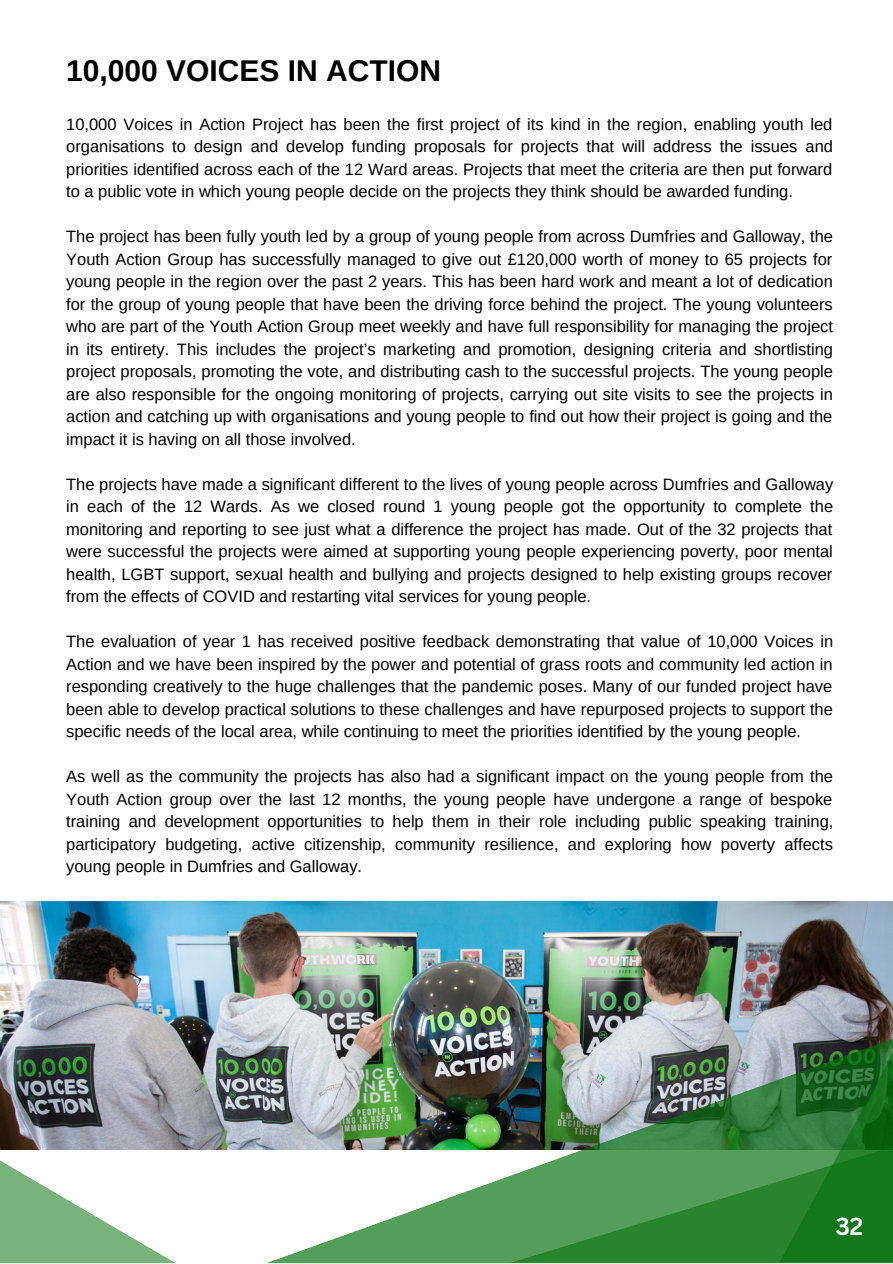
<style>
.page{position:relative;width:893px;height:1264px;background:#fff}
.page>*{position:absolute;margin:0;border:0;box-sizing:border-box;transform-origin:0 0}
.t1{font:700 30px "Arimo";color:#000}
.t2{font:700 24px "Canva Sans";color:#fff}
.t3{font:16.5px/22.5px "Arimo";color:#000;text-align:justify}
</style>
<div class="page">
<img style="left:0;top:901px;width:422px;height:47px">
<svg style="left:422px;top:901px;width:470px;height:47px;background:#5795ad"></svg>
<img style="left:0;top:948px;width:892px;height:314px">
<h1 class="t1" style="left:66px;top:54px;width:376px">10,000 VOICES IN ACTION</h1>
<p class="t3" style="left:66px;top:113px;width:768px">10,000 Voices in Action Project has been the first project of its kind in the region, enabling youth led organisations to design and develop funding proposals for projects that will address the issues and priorities identified across each of the 12 Ward areas. Projects that meet the criteria are then put forward to a public vote in which young people decide on the projects they think should be awarded funding.</p>
<p class="t3" style="left:66px;top:225px;width:768px">The project has been fully youth led by a group of young people from across Dumfries and Galloway, the Youth Action Group has successfully managed to give out £120,000 worth of money to 65 projects for young people in the region over the past 2 years. This has been hard work and meant a lot of dedication for the group of young people that have been the driving force behind the project. The young volunteers who are part of the Youth Action Group meet weekly and have full responsibility for managing the project in its entirety. This includes the project’s marketing and promotion, designing criteria and shortlisting project proposals, promoting the vote, and distributing cash to the successful projects. The young people are also responsible for the ongoing monitoring of projects, carrying out site visits to see the projects in action and catching up with organisations and young people to find out how their project is going and the impact it is having on all those involved.</p>
<p class="t3" style="left:66px;top:472px;width:768px">The projects have made a significant different to the lives of young people across Dumfries and Galloway in each of the 12 Wards. As we closed round 1 young people got the opportunity to complete the monitoring and reporting to see just what a difference the project has made. Out of the 32 projects that were successful the projects were aimed at supporting young people experiencing poverty, poor mental health, LGBT support, sexual health and bullying and projects designed to help existing groups recover from the effects of COVID and restarting vital services for young people.</p>
<p class="t3" style="left:66px;top:630px;width:768px">The evaluation of year 1 has received positive feedback demonstrating that value of 10,000 Voices in Action and we have been inspired by the power and potential of grass roots and community led action in responding creatively to the huge challenges that the pandemic poses. Many of our funded project have been able to develop practical solutions to these challenges and have repurposed projects to support the specific needs of the local area, while continuing to meet the priorities identified by the young people.</p>
<p class="t3" style="left:66px;top:765px;width:768px">As well as the community the projects has also had a significant impact on the young people from the Youth Action group over the last 12 months, the young people have undergone a range of bespoke training and development opportunities to help them in their role including public speaking training, participatory budgeting, active citizenship, community resilience, and exploring how poverty affects young people in Dumfries and Galloway.</p>
<h2 class="t2" style="left:835px;top:1209px;width:29px">32</h2>
</div>
